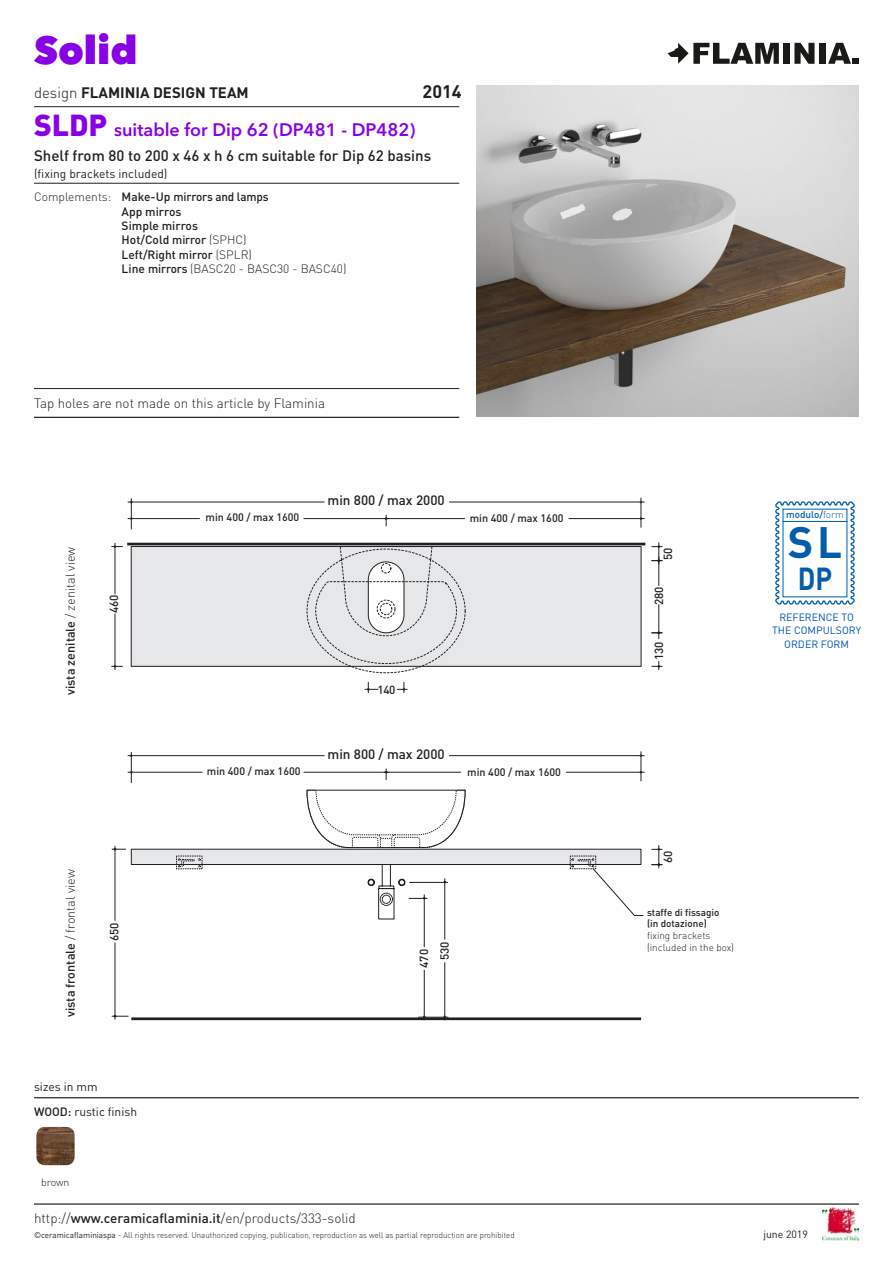
<style>
.page{position:relative;width:893px;height:1263px;background:#fff}
.page>*{position:absolute;margin:0;border:0;box-sizing:border-box;transform-origin:0 0}
.t1{font:700 43.35px "DIN";color:#015dab}
.t2{font:800 39px "Avenir Next LT Pro";color:#8800e6}
.t3{font:700 31.5px "DIN";color:#015dab;scale:.85 1}
.t4{font:600 18px "Avenir Next LT Pro";color:#8800e6}
.t5{font:700 18px "DIN";color:#231f20}
.t6{font:500 15px "DIN";color:#231f20}
.t7{font:700 15px "DIN";color:#231f20}
.t8{font:300 13.5px "DIN";color:#231f20}
.t9{font:500 13.5px "DIN";color:#231f20}
.t10{font:500 12.6px "DIN";color:#231f20}
.t11{font:500 12px/14.4px "DIN";color:#231f20}
.t12{font:12px "DIN";color:#231f20}
.t13{font:300 12px "DIN";color:#231f20}
.t14{font:500 11.7px "DIN";letter-spacing:-.03em;color:#231f20}
.t15{font:500 10.8px "DIN";color:#231f20}
.t16{font:10.5px/13.5px "DIN";color:#0054b3;text-align:center}
.t17{font:10.5px "DIN";color:#231f20}
.t18{font:300 10.5px "DIN";letter-spacing:-.005em;color:#231f20}
.t19{font:300 9.9px/11.9px "DIN";color:#231f20}
.t20{font:500 9.9px/11.9px "DIN";color:#231f20}
.t21{font:500 9.9px "DIN";color:#015dab}
.t22{font:300 8.25px "DIN";color:#231f20}
.s1{font-weight:300}
.s2{font-family:"DIN";font-weight:900;font-size:30px}
.s3{font-weight:500}
.s4{font-weight:400}
</style>
<div class="page">
<hr style="left:34px;top:1203px;width:825px;height:2px;background:#231f20">
<img style="left:822px;top:1208px;width:37px;height:32px">
<svg style="left:668px;top:43px;width:111px;height:21px"></svg>
<div style="left:783px;top:43px;width:7px;height:21px;background:#1a1a17"></div>
<svg style="left:794px;top:43px;width:20px;height:21px"></svg>
<div style="left:819px;top:43px;width:7px;height:21px;background:#1a1a17"></div>
<svg style="left:828px;top:43px;width:31px;height:21px"></svg>
<hr style="left:34px;top:417px;width:425px;height:1px;background:#231f20">
<hr style="left:34px;top:106px;width:425px;height:1px;background:#231f20">
<hr style="left:34px;top:183px;width:425px;height:1px;background:#231f20">
<img style="left:476px;top:85px;width:383px;height:332px">
<svg style="left:775px;top:501px;width:80px;height:104px"></svg>
<div style="left:131px;top:546px;width:510px;height:121px;background:#e6e7e9;border:1px solid #231f20"></div>
<div style="left:131px;top:849px;width:510px;height:16px;background:#e6e7e9;border:1px solid #231f20"></div>
<hr style="left:127px;top:543px;width:518px;height:2px;background:#231f20">
<hr style="left:131px;top:1017px;width:510px;height:3px;background:#231f20">
<hr style="left:115px;top:543px;width:1px;height:51px;background:#231f20">
<hr style="left:115px;top:614px;width:1px;height:56px;background:#231f20">
<svg style="left:112px;top:544px;width:10px;height:125px"></svg>
<hr style="left:128px;top:518px;width:72px;height:1px;background:#231f20">
<hr style="left:131px;top:499px;width:1px;height:30px;background:#231f20">
<hr style="left:128px;top:502px;width:196px;height:1px;background:#231f20">
<hr style="left:449px;top:502px;width:195px;height:1px;background:#231f20">
<hr style="left:569px;top:518px;width:75px;height:1px;background:#231f20">
<svg style="left:129px;top:498px;width:514px;height:29px"></svg>
<hr style="left:128px;top:772px;width:74px;height:1px;background:#231f20">
<hr style="left:131px;top:752px;width:1px;height:31px;background:#231f20">
<hr style="left:128px;top:755px;width:196px;height:1px;background:#231f20">
<hr style="left:449px;top:755px;width:195px;height:1px;background:#231f20">
<hr style="left:566px;top:772px;width:78px;height:1px;background:#231f20">
<svg style="left:129px;top:752px;width:514px;height:29px"></svg>
<svg style="left:652px;top:543px;width:10px;height:43px"></svg>
<hr style="left:659px;top:605px;width:1px;height:34px;background:#231f20">
<svg style="left:652px;top:630px;width:10px;height:40px"></svg>
<svg style="left:365px;top:682px;width:42px;height:11px"></svg>
<hr style="left:444px;top:878px;width:1px;height:61px;background:#231f20">
<hr style="left:444px;top:962px;width:1px;height:58px;background:#231f20">
<hr style="left:409px;top:882px;width:39px;height:1px;background:#231f20">
<hr style="left:424px;top:894px;width:1px;height:53px;background:#231f20">
<hr style="left:424px;top:970px;width:1px;height:50px;background:#231f20">
<hr style="left:115px;top:943px;width:1px;height:76px;background:#231f20">
<hr style="left:115px;top:846px;width:1px;height:74px;background:#231f20">
<svg style="left:112px;top:848px;width:14px;height:2px"></svg>
<svg style="left:112px;top:1015px;width:16px;height:2px"></svg>
<svg style="left:652px;top:845px;width:10px;height:23px"></svg>
<svg style="left:368px;top:864px;width:59px;height:55px"></svg>
<div style="left:380px;top:893px;width:13px;height:13px;border:1px dashed #231f20;border-radius:50%"></div>
<svg style="left:570px;top:855px;width:74px;height:61px"></svg>
<svg style="left:176px;top:855px;width:27px;height:14px"></svg>
<svg style="left:306px;top:546px;width:160px;height:127px"></svg>
<svg style="left:306px;top:789px;width:160px;height:59px"></svg>
<hr style="left:34px;top:388px;width:425px;height:1px;background:#231f20">
<hr style="left:34px;top:1097px;width:825px;height:1px;background:#231f20">
<img style="left:36px;top:1127px;width:39px;height:38px">
<h2 class="t2" style="left:34px;top:26px;width:105px">Solid</h2>
<h3 class="t7" style="left:34px;top:82px;width:216px"><span class="s1">design</span> FLAMINIA DESIGN TEAM</h3>
<h3 class="t4" style="left:34px;top:118px;width:383px"><span class="s2">SLDP</span> suitable for Dip 62 (DP481 - DP482)</h3>
<h3 class="t5" style="left:423px;top:79px;width:41px">2014</h3>
<h3 class="t6" style="left:34px;top:146px;width:399px">Shelf from 80 to 200 x 46 x h 6 cm suitable for Dip 62 basins</h3>
<h3 class="t12" style="left:34px;top:166px;width:135px">(fixing brackets included)</h3>
<h3 class="t13" style="left:34px;top:189px;width:79px">Complements:</h3>
<h3 class="t11" style="left:122px;top:189px;width:226px">Make-Up mirrors and lamps<br>App mirros<br>Simple mirros<br>Hot/Cold mirror <span class="s1">(SPHC)<br></span>Left/Right mirror <span class="s1">(SPLR)<br></span>Line mirrors <span class="s1">(BASC20 - BASC30 - BASC40)</span></h3>
<h3 class="t8" style="left:34px;top:394px;width:293px">Tap holes are not made on this article by Flaminia</h3>
<h3 class="t10" style="left:62px;top:695px;width:150px;rotate:-90deg">vista zenitale <span class="s1">/ zenital view</span></h3>
<h3 class="t14" style="left:107px;top:613px;width:19px;rotate:-90deg">460</h3>
<h3 class="t15" style="left:206px;top:510px;width:95px">min 400 / max 1600</h3>
<h3 class="t9" style="left:328px;top:492px;width:119px">min 800 / max 2000</h3>
<h3 class="t15" style="left:470px;top:511px;width:95px">min 400 / max 1600</h3>
<h3 class="t15" style="left:207px;top:764px;width:95px">min 400 / max 1600</h3>
<h3 class="t14" style="left:377px;top:682px;width:19px">140</h3>
<h3 class="t9" style="left:328px;top:745px;width:119px">min 800 / max 2000</h3>
<h3 class="t15" style="left:467px;top:765px;width:95px">min 400 / max 1600</h3>
<h3 class="t10" style="left:62px;top:1017px;width:149px;rotate:-90deg">vista frontale <span class="s1">/ frontal view</span></h3>
<h3 class="t14" style="left:107px;top:941px;width:20px;rotate:-90deg">650</h3>
<h3 class="t12" style="left:34px;top:1079px;width:65px">sizes in mm</h3>
<h3 class="t12" style="left:34px;top:1104px;width:105px"><span class="s3">WOOD:</span> rustic finish</h3>
<p class="t18" style="left:41px;top:1176px;width:30px">brown</p>
<h3 class="t8" style="left:34px;top:1210px;width:323px">http://<span class="s3">www.ceramicaflaminia.it</span>/en/products/333-solid</h3>
<h3 class="t14" style="left:417px;top:968px;width:20px;rotate:-90deg">470</h3>
<h3 class="t14" style="left:437px;top:960px;width:20px;rotate:-90deg">530</h3>
<p class="t22" style="left:34px;top:1230px;width:482px"><span class="s4">©ceramicaflaminiaspa</span> - All rights reserved. Unauthorized copying, publication, reproduction as well as partial reproduction are prohibited</p>
<h3 class="t14" style="left:661px;top:560px;width:14px;rotate:-90deg">50</h3>
<h3 class="t14" style="left:651px;top:605px;width:19px;rotate:-90deg">280</h3>
<h3 class="t14" style="left:651px;top:660px;width:19px;rotate:-90deg">130</h3>
<p class="t21" style="left:786px;top:508px;width:59px">modulo/<span class="s1">form</span></p>
<h1 class="t1" style="left:788px;top:514px;width:56px">SL</h1>
<h3 class="t3" style="left:798px;top:558px;width:42px">DP</h3>
<p class="t16" style="left:772px;top:610px;width:91px">REFERENCE TO<br>THE COMPULSORY<br>ORDER FORM</p>
<h3 class="t14" style="left:661px;top:862px;width:14px;rotate:-90deg">60</h3>
<p class="t20" style="left:647px;top:906px;width:74px">staffe di fissagio (in dotazione)</p>
<p class="t19" style="left:647px;top:930px;width:89px">fixing brackets (included in the box)</p>
<p class="t17" style="left:763px;top:1228px;width:46px">june 2019</p>
</div>
